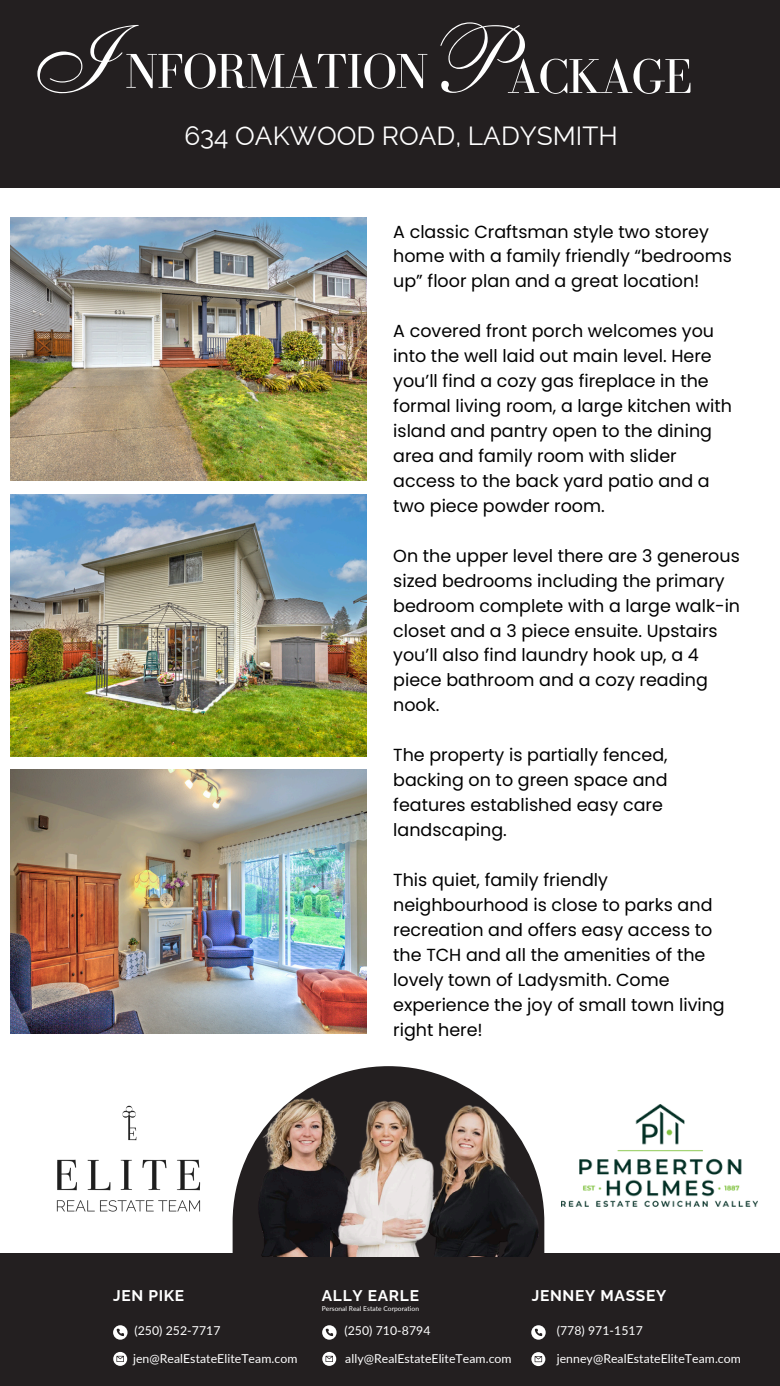
<style>
.page{position:relative;width:780px;height:1386px;background:#fff}
.page>*{position:absolute;margin:0;border:0;box-sizing:border-box;transform-origin:0 0}
.t1{font:97.12px "Anastasia Script";color:#fff}
.t2{font:96.95px "Anastasia Script";color:#fff}
.t3{font:50.23px "Bodoni FLF";letter-spacing:-.03em;color:#fff}
.t4{font:26.25px "Raleway";color:#fff}
.t5{font:17.5px/24.8px "Poppins";color:#000}
.t6{font:700 15.4px "Raleway";letter-spacing:.045em;color:#fff}
.t7{font:12.25px "Lato";letter-spacing:.005em;color:#fff}
.t8{font:6.65px "Lato";letter-spacing:.005em;color:#fff}
</style>
<div class="page">
<img style="left:11px;top:217px;width:355px;height:264px">
<img style="left:11px;top:494px;width:355px;height:263px">
<img style="left:11px;top:770px;width:355px;height:264px">
<div style="left:0;top:0;width:780px;height:187px;background:#231f20"></div>
<svg style="left:233px;top:1066px;width:230px;height:187px"></svg>
<div style="left:0;top:1253px;width:780px;height:133px;background:#231f20"></div>
<img style="left:257px;top:1085px;width:74px;height:171px">
<img style="left:331px;top:1085px;width:214px;height:171px">
<svg style="left:113px;top:1325px;width:14px;height:15px"></svg>
<svg style="left:113px;top:1352px;width:14px;height:14px"></svg>
<svg style="left:116px;top:1356px;width:8px;height:6px"></svg>
<svg style="left:322px;top:1352px;width:14px;height:14px"></svg>
<svg style="left:325px;top:1356px;width:8px;height:6px"></svg>
<svg style="left:531px;top:1352px;width:14px;height:14px"></svg>
<svg style="left:534px;top:1356px;width:8px;height:6px"></svg>
<svg style="left:322px;top:1325px;width:14px;height:15px"></svg>
<svg style="left:531px;top:1325px;width:14px;height:15px"></svg>
<img style="left:561px;top:1104px;width:196px;height:102px">
<img style="left:56px;top:1105px;width:145px;height:107px">
<h3 class="t2" style="left:19px;top:34px;width:77px">I</h3>
<h3 class="t3" style="left:125px;top:44px;width:305px">NFORMATION</h3>
<h3 class="t1" style="left:418px;top:34px;width:77px">P</h3>
<h3 class="t3" style="left:507px;top:49px;width:187px">ACKAGE</h3>
<p class="t4" style="left:184px;top:121px;width:435px">634 OAKWOOD ROAD, LADYSMITH</p>
<p class="t5" style="left:393px;top:219px;width:340px">A classic Craftsman style two storey home with a family friendly “bedrooms up” floor plan and a great location!</p>
<p class="t5" style="left:393px;top:319px;width:340px">A covered front porch welcomes you into the well laid out main level. Here you’ll find a cozy gas fireplace in the formal living room, a large kitchen with island and pantry open to the dining area and family room with slider access to the back yard patio and a two piece powder room.</p>
<h1 class="t5" style="left:393px;top:543px;width:348px">On the upper level there are 3 generous sized bedrooms including the primary bedroom complete with a large walk-in closet and a 3 piece ensuite. Upstairs you’ll also find laundry hook up, a 4 piece bathroom and a cozy reading nook.</h1>
<h1 class="t5" style="left:393px;top:743px;width:276px">The property is partially fenced, backing on to green space and features established easy care landscaping.</h1>
<h2 class="t5" style="left:393px;top:867px;width:333px">This quiet, family friendly neighbourhood is close to parks and recreation and offers easy access to the TCH and all the amenities of the lovely town of Ladysmith. Come experience the joy of small town living right here!</h2>
<p class="t6" style="left:113px;top:1286px;width:73px">JEN PIKE</p>
<p class="t6" style="left:531px;top:1286px;width:136px">JENNEY MASSEY</p>
<p class="t7" style="left:134px;top:1323px;width:88px">(250) 252-7717</p>
<p class="t7" style="left:344px;top:1323px;width:88px">(250) 710-8794</p>
<h4 class="t7" style="left:557px;top:1323px;width:88px">(778) 971-1517</h4>
<h4 class="t7" style="left:133px;top:1351px;width:166px">jen@RealEstateEliteTeam.com</h4>
<p class="t7" style="left:345px;top:1351px;width:168px">ally@RealEstateEliteTeam.com</p>
<h4 class="t7" style="left:557px;top:1351px;width:186px">jenney@RealEstateEliteTeam.com</h4>
<h3 class="t6" style="left:322px;top:1286px;width:99px">ALLY EARLE</h3>
<p class="t8" style="left:322px;top:1304px;width:99px">Personal Real Estate Corporation</p>
</div>
